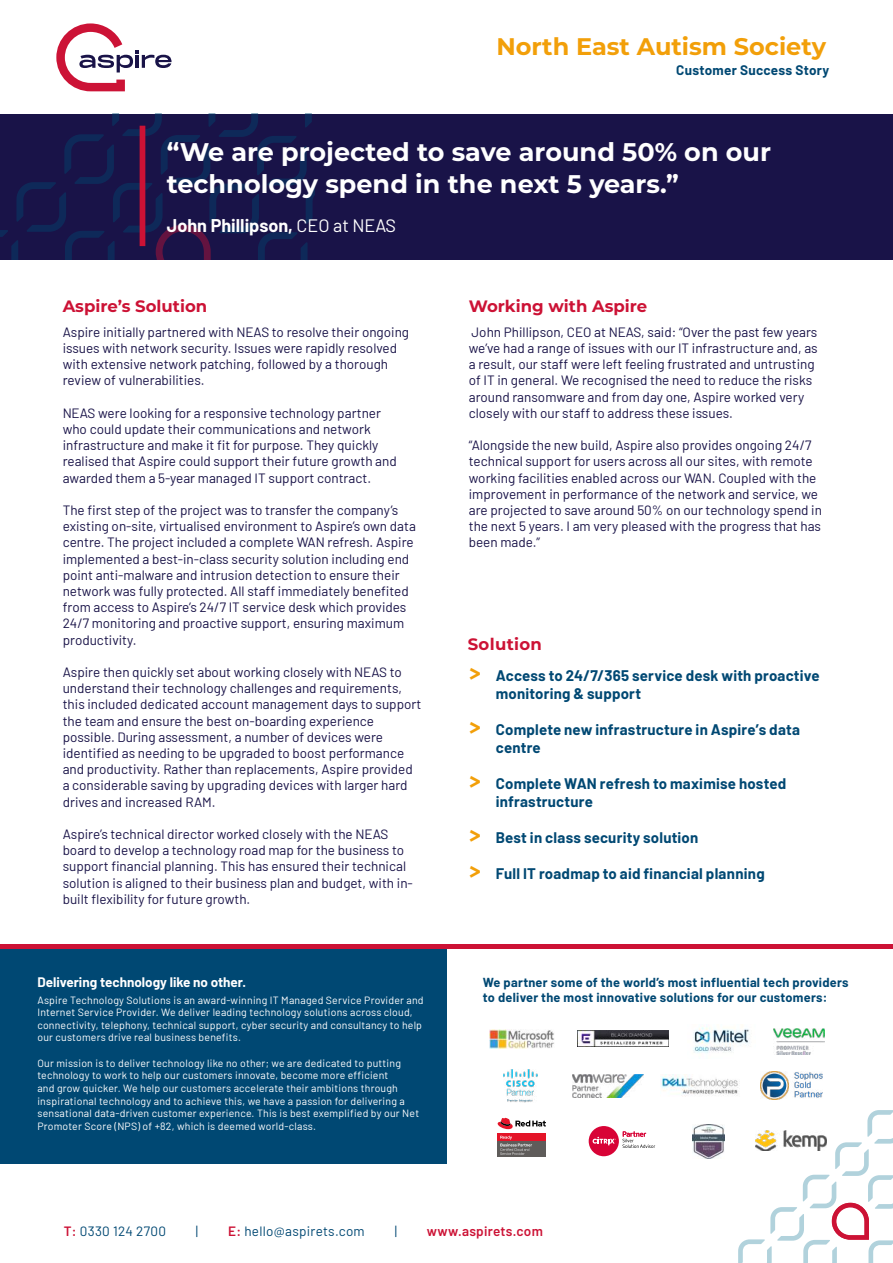
<style>
.page{position:relative;width:893px;height:1263px;background:#fff}
.page>*{position:absolute;margin:0;border:0;box-sizing:border-box;transform-origin:0 0}
.t1{font:700 25.5px/32.4px "Montserrat";color:#fff}
.t2{font:700 24px "Montserrat";color:#f29f09}
.t3{font:700 18px "Barlow";color:#fff}
.t4{font:700 16.5px "Montserrat";color:#cc1235}
.t5{font:700 16.5px "Montserrat";letter-spacing:.02em;color:#cc1235}
.t6{font:700 15px/18px "Barlow";letter-spacing:.015em;color:#004873}
.t7{font:13.5px/16.2px "Barlow";color:#191348}
.t8{font:13.5px "Barlow";letter-spacing:.02em;color:#004873}
.t9{font:700 13.5px "Barlow";color:#fff}
.t10{font:700 13.5px "Barlow";letter-spacing:.02em;color:#004873}
.t11{font:600 13.5px "Barlow";letter-spacing:.02em;color:#cc1235}
.t12{font:700 12.75px/15.3px "Barlow";letter-spacing:.02em;color:#004873}
.t13{font:10.5px/12.6px "Barlow";letter-spacing:.02em;color:#fff}
.s1{font-weight:400}
.s2{font-family:"Motiva Sans";font-weight:900;font-size:21px;color:#f29f09}
.s3{font-weight:600;color:#cc1235}
</style>
<div class="page">
<svg style="left:738px;top:1110px;width:155px;height:153px"></svg>
<svg style="left:56px;top:23px;width:116px;height:68px"></svg>
<div style="left:0;top:948px;width:446px;height:216px;background:#004873"></div>
<hr style="left:0;top:944px;width:893px;height:4px;background:#cc1235">
<div style="left:0;top:114px;width:893px;height:145px;background:#191348"></div>
<svg style="left:0;top:114px;width:315px;height:145px"></svg>
<div style="left:140px;top:126px;width:5px;height:120px;background:#cc1235"></div>
<img style="left:774px;top:1028px;width:51px;height:26px">
<img style="left:490px;top:1030px;width:64px;height:18px">
<img style="left:692px;top:1124px;width:33px;height:34px">
<div style="left:589px;top:1126px;width:30px;height:30px;background:#d80336;border-radius:50%"></div>
<svg style="left:593px;top:1137px;width:23px;height:8px"></svg>
<svg style="left:623px;top:1131px;width:32px;height:17px"></svg>
<img style="left:660px;top:1075px;width:78px;height:21px">
<img style="left:577px;top:1030px;width:91px;height:16px">
<img style="left:693px;top:1026px;width:57px;height:27px">
<img style="left:755px;top:1131px;width:72px;height:20px">
<svg style="left:498px;top:1118px;width:48px;height:11px"></svg>
<div style="left:498px;top:1133px;width:48px;height:8px;background:#e41428"></div>
<div style="left:498px;top:1141px;width:48px;height:16px;background:#5f5c5a"></div>
<svg style="left:500px;top:1136px;width:32px;height:19px"></svg>
<img style="left:760px;top:1072px;width:62px;height:27px">
<img style="left:572px;top:1074px;width:71px;height:23px">
<img style="left:503px;top:1069px;width:34px;height:33px">
<h2 class="t2" style="left:496px;top:29px;width:331px">North East Autism Society</h2>
<p class="t10" style="left:676px;top:60px;width:154px">Customer Success Story</p>
<h1 class="t1" style="left:167px;top:134px;width:606px">“We are projected to save around 50% on our technology spend in the next 5 years.”</h1>
<h3 class="t3" style="left:167px;top:212px;width:231px">John Phillipson, <span class="s1">CEO at NEAS</span></h3>
<p class="t4" style="left:63px;top:294px;width:146px">Aspire’s Solution</p>
<p class="t7" style="left:63px;top:323px;width:348px">Aspire initially partnered with NEAS to resolve their ongoing issues with network security. Issues were rapidly resolved with extensive network patching, followed by a thorough review of vulnerabilities.</p>
<p class="t7" style="left:63px;top:404px;width:336px">NEAS were looking for a responsive technology partner who could update their communications and network infrastructure and make it fit for purpose. They quickly realised that Aspire could support their future growth and awarded them a 5-year managed IT support contract.</p>
<p class="t7" style="left:63px;top:501px;width:355px">The first step of the project was to transfer the company’s existing on-site, virtualised environment to Aspire’s own data centre. The project included a complete WAN refresh. Aspire implemented a best-in-class security solution including end point anti-malware and intrusion detection to ensure their network was fully protected. All staff immediately benefited from access to Aspire’s 24/7 IT service desk which provides 24/7 monitoring and proactive support, ensuring maximum productivity.</p>
<p class="t7" style="left:63px;top:663px;width:360px">Aspire then quickly set about working closely with NEAS to understand their technology challenges and requirements, this included dedicated account management days to support the team and ensure the best on-boarding experience possible. During assessment, a number of devices were identified as needing to be upgraded to boost performance and productivity. Rather than replacements, Aspire provided a considerable saving by upgrading devices with larger hard drives and increased RAM.</p>
<p class="t7" style="left:63px;top:825px;width:352px">Aspire’s technical director worked closely with the NEAS board to develop a technology road map for the business to support financial planning. This has ensured their technical solution is aligned to their business plan and budget, with in&shy;built flexibility for future growth.</p>
<p class="t9" style="left:37px;top:972px;width:210px">Delivering technology like no other.</p>
<p class="t13" style="left:37px;top:993px;width:388px">Aspire Technology Solutions is an award-winning IT Managed Service Provider and Internet Service Provider. We deliver leading technology solutions across cloud, connectivity, telephony, technical support, cyber security and consultancy to help our customers drive real business benefits.</p>
<p class="t13" style="left:37px;top:1056px;width:383px">Our mission is to deliver technology like no other; we are dedicated to putting technology to work to help our customers innovate, become more efficient<br>and grow quicker. We help our customers accelerate their ambitions through inspirational technology and to achieve this, we have a passion for delivering a sensational data-driven customer experience. This is best exemplified by our Net Promoter Score (NPS) of +82, which is deemed world-class.</p>
<p class="t4" style="left:469px;top:294px;width:180px">Working with Aspire</p>
<p class="t7" style="left:469px;top:323px;width:350px">John Phillipson, CEO at NEAS, said: “Over the past few years we’ve had a range of issues with our IT infrastructure and, as a result, our staff were left feeling frustrated and untrusting of IT in general. We recognised the need to reduce the risks around ransomware and from day one, Aspire worked very closely with our staff to address these issues.</p>
<p class="t7" style="left:469px;top:436px;width:355px">“Alongside the new build, Aspire also provides ongoing 24/7 technical support for users across all our sites, with remote working facilities enabled across our WAN. Coupled with the improvement in performance of the network and service, we are projected to save around 50% on our technology spend in the next 5 years. I am very pleased with the progress that has been made.”</p>
<p class="t5" style="left:468px;top:632px;width:76px">Solution</p>
<p class="t6" style="left:496px;top:665px;width:325px;text-indent:-27px"><span class="s2">&gt;</span> Access to 24/7/365 service desk with proactive monitoring &amp; support</p>
<p class="t6" style="left:496px;top:719px;width:306px;text-indent:-27px"><span class="s2">&gt;</span> Complete new infrastructure in Aspire’s data centre</p>
<p class="t6" style="left:496px;top:773px;width:292px;text-indent:-27px"><span class="s2">&gt;</span> Complete WAN refresh to maximise hosted infrastructure</p>
<p class="t6" style="left:469px;top:827px;width:231px"><span class="s2">&gt;</span> Best in class security solution</p>
<p class="t6" style="left:469px;top:863px;width:297px"><span class="s2">&gt;</span> Full IT roadmap to aid financial planning</p>
<p class="t12" style="left:483px;top:973px;width:367px">We partner some of the world’s most influential tech providers to deliver the most innovative solutions for our customers:</p>
<p class="t8" style="left:64px;top:1221px;width:104px"><span class="s3">T:</span> 0330 124 2700</p>
<p class="t8" style="left:196px;top:1221px;width:4px">|</p>
<p class="t8" style="left:228px;top:1221px;width:138px"><span class="s3">E:</span> hello@aspirets.com</p>
<p class="t8" style="left:395px;top:1221px;width:4px">|</p>
<p class="t11" style="left:427px;top:1221px;width:117px">www.aspirets.com</p>
</div>
